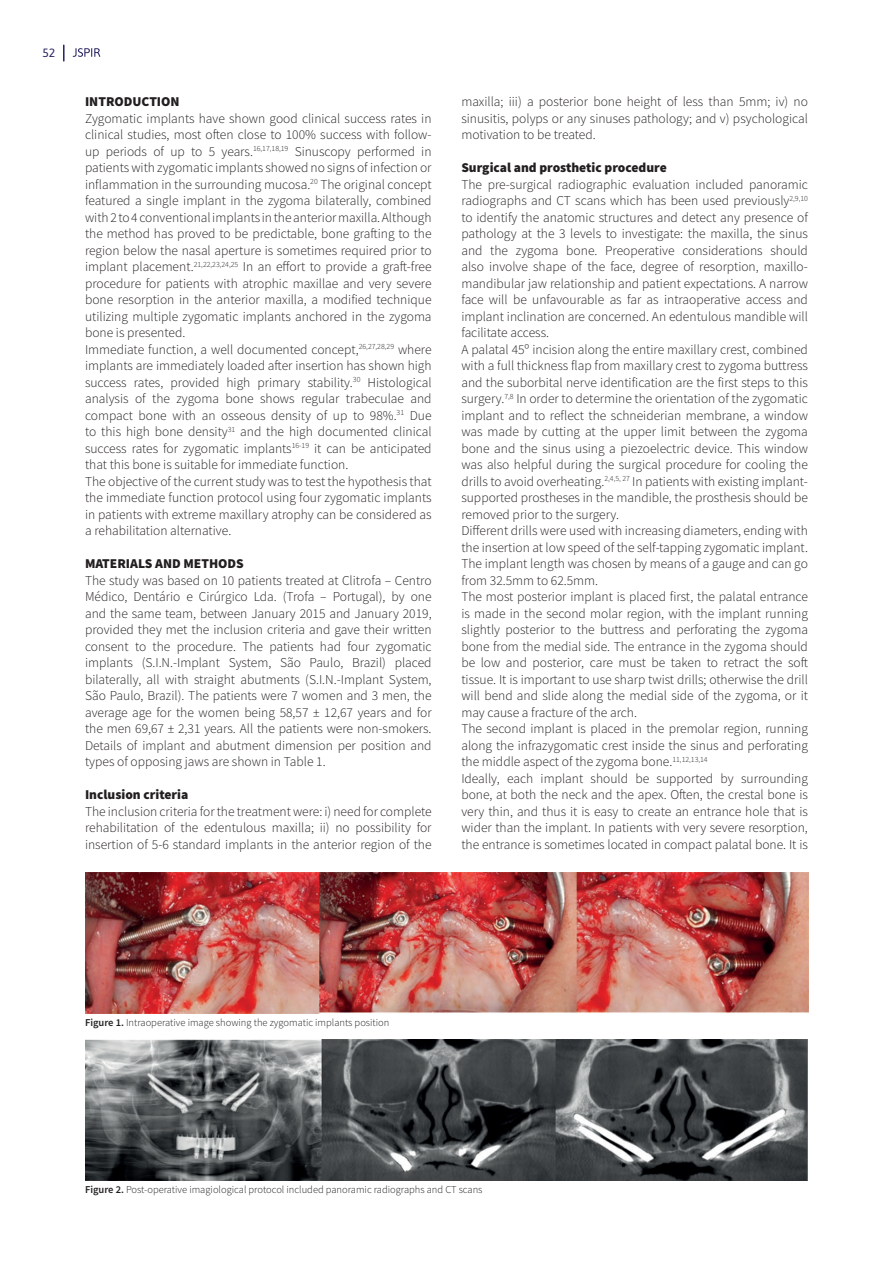
<style>
.page{position:relative;width:893px;height:1263px;background:#fff}
.page>*{position:absolute;margin:0;border:0;box-sizing:border-box;transform-origin:0 0}
.t1{font:300 13.5px/16.5px "Source Sans Pro";color:#231f20;text-align:justify}
.t2{font:900 13.5px "Source Sans Pro";color:#231f20}
.t3{font:12px "Asap";color:#252161}
.t4{font:300 10.5px "Source Sans Pro";color:#231f20}
.s1{font-weight:600}
</style>
<div class="page">
<img style="left:85px;top:1039px;width:723px;height:141px">
<img style="left:85px;top:873px;width:723px;height:140px">
<svg style="left:63px;top:45px;width:2px;height:16px"></svg>
<svg style="left:73px;top:48px;width:27px;height:9px"></svg>
<p class="t3" style="left:42px;top:45px;width:14px">52</p>
<p class="t2" style="left:85px;top:92px;width:96px">INTRODUCTION</p>
<p class="t1" style="left:85px;top:110px;width:348px;text-align:left">Zygomatic implants have shown good clinical success rates in clinical studies, most often close to 100% success with follow&shy;up periods of up to 5 years.<sup>16,17,18,19</sup> Sinuscopy performed in patients with zygomatic implants showed no signs of infection or inflammation in the surrounding mucosa.<sup>20</sup> The original concept featured a single implant in the zygoma bilaterally, combined with 2 to 4 conventional implants in the anterior maxilla. Although the method has proved to be predictable, bone grafting to the region below the nasal aperture is sometimes required prior to implant placement.<sup>21,22,23,24,25</sup> In an effort to provide a graft-free procedure for patients with atrophic maxillae and very severe bone resorption in the anterior maxilla, a modified technique utilizing multiple zygomatic implants anchored in the zygoma bone is presented.<br>Immediate function, a well documented concept,<sup>26,27,28,29</sup> where implants are immediately loaded after insertion has shown high success rates, provided high primary stability.<sup>30</sup> Histological analysis of the zygoma bone shows regular trabeculae and compact bone with an osseous density of up to 98%.<sup>31</sup> Due to this high bone density<sup>31</sup> and the high documented clinical success rates for zygomatic implants<sup>16-19</sup> it can be anticipated that this bone is suitable for immediate function.<br>The objective of the current study was to test the hypothesis that the immediate function protocol using four zygomatic implants in patients with extreme maxillary atrophy can be considered as a rehabilitation alternative.</p>
<p class="t2" style="left:85px;top:554px;width:160px">MATERIALS AND METHODS</p>
<p class="t1" style="left:85px;top:572px;width:348px">The study was based on 10 patients treated at Clitrofa – Centro Médico, Dentário e Cirúrgico Lda. (Trofa – Portugal), by one and the same team, between January 2015 and January 2019, provided they met the inclusion criteria and gave their written consent to the procedure. The patients had four zygomatic implants (S.I.N.-Implant System, São Paulo, Brazil) placed bilaterally, all with straight abutments (S.I.N.-Implant System, São Paulo, Brazil). The patients were 7 women and 3 men, the average age for the women being 58,57 ± 12,67 years and for the men 69,67 ± 2,31 years. All the patients were non-smokers.<br>Details of implant and abutment dimension per position and types of opposing jaws are shown in Table 1.</p>
<p class="t2" style="left:85px;top:785px;width:105px">Inclusion criteria</p>
<p class="t1" style="left:85px;top:803px;width:348px">The inclusion criteria for the treatment were: i) need for complete rehabilitation of the edentulous maxilla; ii) no possibility for insertion of 5-6 standard implants in the anterior region of the</p>
<p class="t1" style="left:461px;top:94px;width:348px">maxilla; iii) a posterior bone height of less than 5mm; iv) no sinusitis, polyps or any sinuses pathology; and v) psychological motivation to be treated.</p>
<p class="t2" style="left:461px;top:158px;width:207px">Surgical and prosthetic procedure</p>
<p class="t1" style="left:461px;top:176px;width:348px;text-align:left">The pre-surgical radiographic evaluation included panoramic radiographs and CT scans which has been used previously<sup>2,9,10 </sup>to identify the anatomic structures and detect any presence of pathology at the 3 levels to investigate: the maxilla, the sinus and the zygoma bone. Preoperative considerations should also involve shape of the face, degree of resorption, maxillo&shy;mandibular jaw relationship and patient expectations. A narrow face will be unfavourable as far as intraoperative access and implant inclination are concerned. An edentulous mandible will facilitate access.<br>A palatal 45º incision along the entire maxillary crest, combined with a full thickness flap from maxillary crest to zygoma buttress and the suborbital nerve identification are the first steps to this surgery.<sup>7,8</sup> In order to determine the orientation of the zygomatic implant and to reflect the schneiderian membrane, a window was made by cutting at the upper limit between the zygoma bone and the sinus using a piezoelectric device. This window was also helpful during the surgical procedure for cooling the drills to avoid overheating.<sup>2,4,5,</sup> <sup>27</sup> In patients with existing implant&shy;supported prostheses in the mandible, the prosthesis should be removed prior to the surgery.<br>Different drills were used with increasing diameters, ending with the insertion at low speed of the self-tapping zygomatic implant.<br>The implant length was chosen by means of a gauge and can go from 32.5mm to 62.5mm.<br>The most posterior implant is placed first, the palatal entrance is made in the second molar region, with the implant running slightly posterior to the buttress and perforating the zygoma bone from the medial side. The entrance in the zygoma should be low and posterior, care must be taken to retract the soft tissue. It is important to use sharp twist drills; otherwise the drill will bend and slide along the medial side of the zygoma, or it may cause a fracture of the arch.<br>The second implant is placed in the premolar region, running along the infrazygomatic crest inside the sinus and perforating the middle aspect of the zygoma bone.<sup>11,12,13,14<br></sup>Ideally, each implant should be supported by surrounding bone, at both the neck and the apex. Often, the crestal bone is very thin, and thus it is easy to create an entrance hole that is wider than the implant. In patients with very severe resorption, the entrance is sometimes located in compact palatal bone. It is</p>
<p class="t4" style="left:85px;top:1016px;width:306px"><span class="s1">Figure 1.</span> Intraoperative image showing the zygomatic implants position</p>
<p class="t4" style="left:85px;top:1183px;width:399px"><span class="s1">Figure 2.</span> Post-operative imagiological protocol included panoramic radiographs and CT scans</p>
</div>
